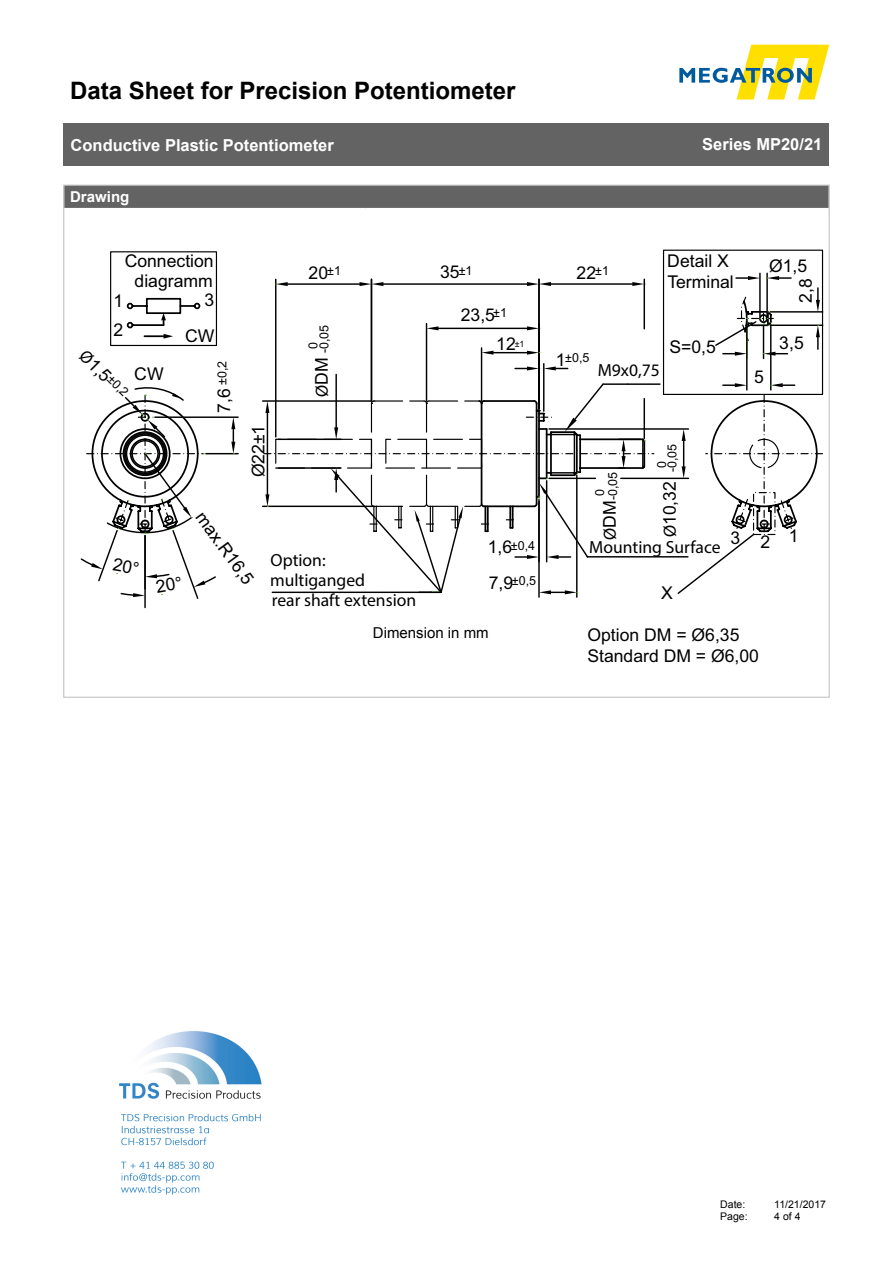
<style>
.page{position:relative;width:893px;height:1263px;background:#fff}
.page>*{position:absolute;margin:0;border:0;box-sizing:border-box;transform-origin:0 0}
.t1{font:700 24px "Arial";color:#000}
.t2{font:17.55px/20.1px "Arial";color:#000}
.t3{font:17.55px/20.2px "Myriad Pro";color:#000}
.t4{font:700 16.5px "Arial";color:#fff}
.t5{font:15px "Arial";color:#000}
.t6{font:700 15px "Arial";color:#fff}
.t7{font:12.45px/13px "Arial";color:#000}
.t8{font:10.5px "Arial";color:#000}
.s1{font-family:"Myriad Pro";font-size:17.55px}
.s2{font-size:17.55px}
.s3{font-family:"Myriad Pro"}
</style>
<div class="page">
<svg style="left:679px;top:45px;width:150px;height:55px"></svg>
<div style="left:64px;top:123px;width:765px;height:43px;background:#646363"></div>
<div style="left:66px;top:187px;width:761px;height:21px;background:#646363"></div>
<svg style="left:773px;top:401px;width:45px;height:133px"></svg>
<svg style="left:91px;top:396px;width:682px;height:138px"></svg>
<hr style="left:538px;top:501px;width:2px;height:96px;background:#000">
<hr style="left:576px;top:475px;width:1px;height:122px;background:#000">
<hr style="left:155px;top:416px;width:83px;height:2px;background:#000">
<svg style="left:231px;top:417px;width:4px;height:17px"></svg>
<svg style="left:124px;top:396px;width:61px;height:43px"></svg>
<hr style="left:263px;top:400px;width:108px;height:2px;background:#000">
<svg style="left:110px;top:250px;width:713px;height:146px"></svg>
<div style="left:749px;top:439px;width:30px;height:30px;border:1px dashed #000;border-radius:50%"></div>
<svg style="left:264px;top:382px;width:425px;height:52px"></svg>
<svg style="left:125px;top:434px;width:631px;height:161px"></svg>
<img style="left:119px;top:1031px;width:143px;height:164px">
<svg style="left:80px;top:452px;width:137px;height:157px"></svg>
<h1 class="t1" style="left:70px;top:74px;width:447px">Data Sheet for Precision Potentiometer</h1>
<p class="t4" style="left:71px;top:134px;width:265px">Conductive Plastic Potentiometer</p>
<p class="t4" style="left:702px;top:133px;width:122px">Series MP20/21</p>
<p class="t6" style="left:70px;top:187px;width:61px">Drawing</p>
<p class="t2" style="left:125px;top:251px;width:90px;text-align:center">Connection diagramm</p>
<p class="t2" style="left:309px;top:262px;width:34px">20<sup>±1</sup></p>
<p class="t2" style="left:440px;top:262px;width:34px">35<sup>±1</sup></p>
<p class="t2" style="left:577px;top:263px;width:34px">22<sup>±1</sup></p>
<p class="t2" style="left:113px;top:291px;width:11px">1</p>
<p class="t2" style="left:205px;top:290px;width:11px">3</p>
<p class="t2" style="left:113px;top:320px;width:11px">2</p>
<p class="t7" style="left:307px;top:353px;width:30px;line-height:11.2px;text-indent:4px;rotate:-90deg">0 -0,05</p>
<p class="t2" style="left:185px;top:326px;width:31px">CW</p>
<p class="t7" style="left:88px;top:347px;width:62px;rotate:45deg"><span class="s1">Ø</span><span class="s2">1,5</span>±0,2</p>
<p class="t2" style="left:312px;top:397px;width:41px;rotate:-90deg"><span class="s3">Ø</span>DM</p>
<p class="t7" style="left:216px;top:413px;width:53px;rotate:-90deg"><span class="s2">7,6</span> ±0,2</p>
<p class="t2" style="left:134px;top:364px;width:31px">CW</p>
<p class="t2" style="left:461px;top:305px;width:48px">23,5<sup>±1</sup></p>
<p class="t2" style="left:496px;top:334px;width:30px">12<sup>±1</sup></p>
<p class="t7" style="left:556px;top:352px;width:35px"><span class="s2">1</span>±0,5</p>
<p class="t3" style="left:598px;top:360px;width:64px">M9x0,75</p>
<p class="t2" style="left:667px;top:251px;width:68px">Detail X<br>Terminal</p>
<p class="t2" style="left:669px;top:337px;width:48px">S=0,5</p>
<p class="t2" style="left:769px;top:256px;width:40px">Ø1,5</p>
<p class="t2" style="left:796px;top:303px;width:26px;rotate:-90deg">2,8</p>
<p class="t2" style="left:754px;top:367px;width:11px">5</p>
<p class="t2" style="left:779px;top:333px;width:26px">3,5</p>
<p class="t2" style="left:248px;top:477px;width:54px;rotate:-90deg">Ø22±1</p>
<p class="t2" style="left:208px;top:508px;width:87px;rotate:54deg">max.R16,5</p>
<p class="t3" style="left:270px;top:549px;width:148px">Option: multiganged<br>rear shaft extension</p>
<p class="t7" style="left:488px;top:539px;width:49px"><span class="s2">1,6</span>±0,4</p>
<p class="t7" style="left:489px;top:574px;width:49px"><span class="s2">7,9</span>±0,5</p>
<p class="t5" style="left:373px;top:623px;width:117px">Dimension in mm</p>
<p class="t7" style="left:657px;top:472px;width:30px;line-height:10.5px;text-indent:5px;rotate:-90deg">0 -0,05</p>
<p class="t7" style="left:593px;top:500px;width:30px;text-indent:4px;rotate:-90deg">0 -0,05</p>
<p class="t2" style="left:660px;top:537px;width:58px;rotate:-90deg"><span class="s3">Ø</span>10,32</p>
<p class="t2" style="left:600px;top:540px;width:41px;rotate:-90deg"><span class="s3">Ø</span>DM</p>
<p class="t3" style="left:589px;top:536px;width:133px">Mounting Surface</p>
<p class="t2" style="left:731px;top:528px;width:70px">321</p>
<p class="t2" style="left:661px;top:583px;width:13px">X</p>
<p class="t2" style="left:587px;top:625px;width:154px">Option DM = Ø6,35</p>
<p class="t2" style="left:587px;top:646px;width:173px">Standard DM = Ø6,00</p>
<p class="t8" style="left:720px;top:1197px;width:27px">Date:</p>
<p class="t8" style="left:774px;top:1197px;width:53px">11/21/2017</p>
<p class="t8" style="left:720px;top:1210px;width:29px">Page:</p>
<p class="t8" style="left:774px;top:1210px;width:28px">4 of 4</p>
</div>
